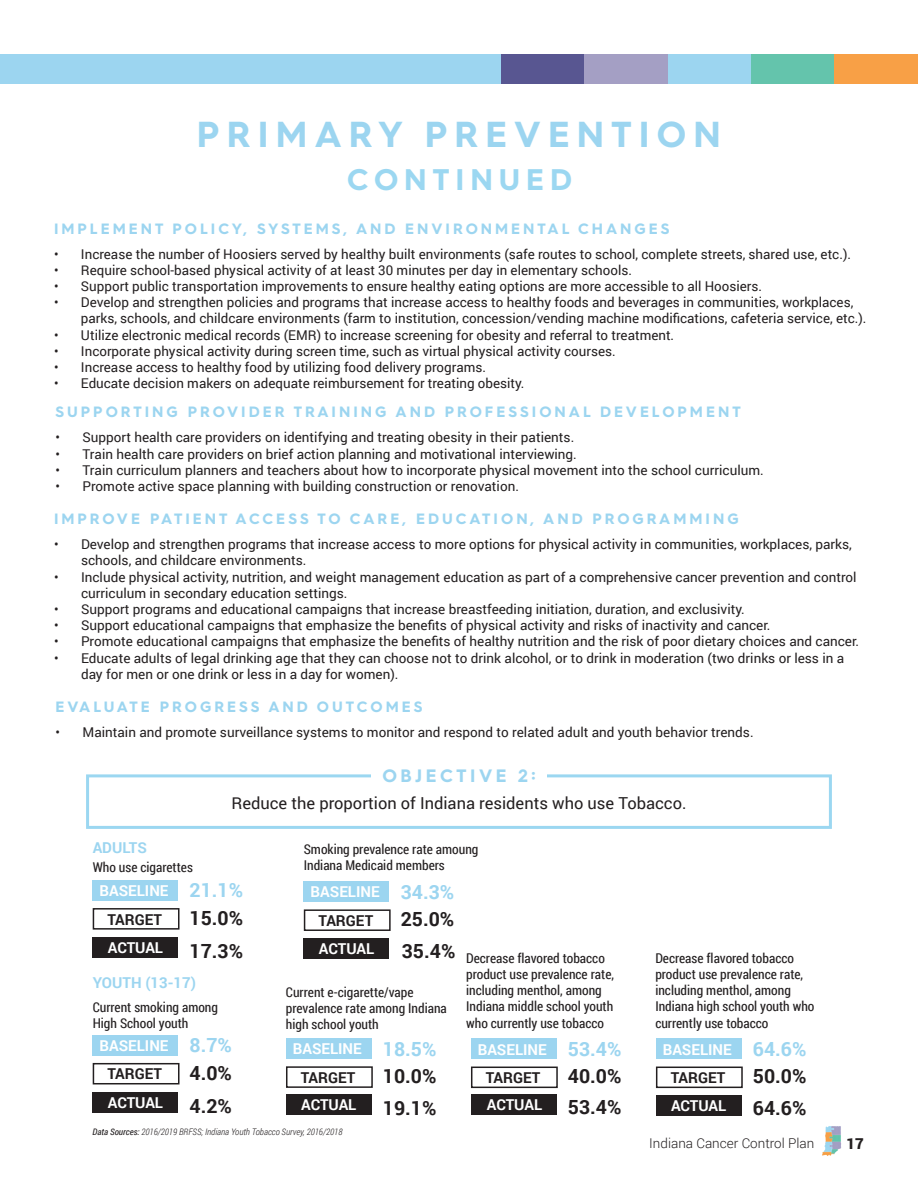
<style>
.page{position:relative;width:918px;height:1188px;background:#fff}
.page>*{position:absolute;margin:0;border:0;box-sizing:border-box;transform-origin:0 0}
.t1{font:700 36.15px "Hurme Geometric Sans 4";letter-spacing:.2em;color:#9cd5f0}
.t2{font:700 29.85px "Hurme Geometric Sans 4";letter-spacing:.2em;color:#9bd7f1}
.t3{font:700 19.5px/31px "Roboto";color:#231f20}
.t4{font:700 19.5px "Roboto";color:#9cd5f0}
.t5{font:700 18px "Hurme Geometric Sans 4";letter-spacing:.2em;color:#9cd5f0}
.t6{font:16.5px "Roboto";color:#231f20}
.t7{font:700 15px "Hurme Geometric Sans 4";letter-spacing:.2em;color:#9cd5f0}
.t8{font:700 15px "Roboto";color:#fff}
.t9{font:700 15px "Roboto";color:#231f20}
.t10{font:700 15px "Roboto";color:#9cd5f0}
.t11{font:900 15px "Roboto";color:#231f20}
.t12{font:13.5px/16.2px "Roboto";color:#231f20}
.t13{font:13.5px/16.2px "Roboto Condensed";color:#231f20}
.t14{font:300 13.5px "Roboto";color:#231f20}
.t15{font:italic 300 9px "Roboto Condensed";color:#231f20}
.s1{font-weight:400}
</style>
<div class="page">
<img style="left:822px;top:1126px;width:19px;height:30px">
<div style="left:86px;top:774px;width:746px;height:55px;border:3px solid #9bd7f1"></div>
<div style="left:0;top:55px;width:918px;height:29px;background:#9cd5f0"></div>
<div style="left:501px;top:55px;width:83px;height:29px;background:#585691"></div>
<div style="left:584px;top:55px;width:84px;height:29px;background:#a49fc4"></div>
<div style="left:751px;top:55px;width:84px;height:29px;background:#64c4ac"></div>
<div style="left:835px;top:55px;width:83px;height:29px;background:#f8a046"></div>
<div style="left:93px;top:880px;width:85px;height:20px;background:#9cd5f0"></div>
<div style="left:93px;top:908px;width:87px;height:22px;border:2px solid #231f20"></div>
<div style="left:304px;top:882px;width:85px;height:20px;background:#9cd5f0"></div>
<div style="left:304px;top:909px;width:87px;height:22px;border:2px solid #231f20"></div>
<div style="left:93px;top:938px;width:85px;height:20px;background:#231f20"></div>
<div style="left:93px;top:1035px;width:85px;height:20px;background:#9cd5f0"></div>
<div style="left:93px;top:1063px;width:87px;height:21px;border:2px solid #231f20"></div>
<div style="left:286px;top:1039px;width:85px;height:20px;background:#9cd5f0"></div>
<div style="left:286px;top:1066px;width:87px;height:22px;border:2px solid #231f20"></div>
<div style="left:471px;top:1039px;width:85px;height:20px;background:#9cd5f0"></div>
<div style="left:471px;top:1067px;width:87px;height:21px;border:2px solid #231f20"></div>
<div style="left:656px;top:1039px;width:85px;height:20px;background:#9cd5f0"></div>
<div style="left:371px;top:765px;width:176px;height:19px;background:#fff"></div>
<div style="left:656px;top:1067px;width:87px;height:21px;border:2px solid #231f20"></div>
<div style="left:93px;top:1093px;width:85px;height:20px;background:#231f20"></div>
<div style="left:286px;top:1094px;width:85px;height:20px;background:#231f20"></div>
<div style="left:472px;top:1094px;width:85px;height:20px;background:#231f20"></div>
<div style="left:656px;top:1096px;width:85px;height:20px;background:#231f20"></div>
<div style="left:304px;top:939px;width:85px;height:20px;background:#231f20"></div>
<h1 class="t1" style="left:197px;top:108px;width:526px">PRIMARY PREVENTION</h1>
<h2 class="t2" style="left:347px;top:159px;width:227px">CONTINUED</h2>
<p class="t7" style="left:54px;top:218px;width:617px">IMPLEMENT POLICY, SYSTEMS, AND ENVIRONMENTAL CHANGES</p>
<p class="t12" style="left:54px;top:245px;width:799px">• Increase the number of Hoosiers served by healthy built environments (safe routes to school, complete streets, shared use, etc.).</p>
<p class="t12" style="left:54px;top:261px;width:580px">• Require school-based physical activity of at least 30 minutes per day in elementary schools.</p>
<p class="t12" style="left:54px;top:278px;width:710px">• Support public transportation improvements to ensure healthy eating options are more accessible to all Hoosiers.</p>
<p class="t12" style="left:81px;top:294px;width:787px;text-indent:-27px">• Develop and strengthen policies and programs that increase access to healthy foods and beverages in communities, workplaces, parks, schools, and childcare environments (farm to institution, concession/vending machine modifications, cafeteria service, etc.).</p>
<p class="t12" style="left:54px;top:326px;width:622px">• Utilize electronic medical records (EMR) to increase screening for obesity and referral to treatment.</p>
<p class="t12" style="left:54px;top:342px;width:563px">• Incorporate physical activity during screen time, such as virtual physical activity courses.</p>
<p class="t12" style="left:54px;top:359px;width:433px">• Increase access to healthy food by utilizing food delivery programs.</p>
<p class="t12" style="left:54px;top:375px;width:472px">• Educate decision makers on adequate reimbursement for treating obesity.</p>
<p class="t7" style="left:56px;top:402px;width:687px">SUPPORTING PROVIDER TRAINING AND PROFESSIONAL DEVELOPMENT</p>
<p class="t12" style="left:56px;top:429px;width:520px">• Support health care providers on identifying and treating obesity in their patients.</p>
<p class="t12" style="left:56px;top:445px;width:523px">• Train health care providers on brief action planning and motivational interviewing.</p>
<p class="t12" style="left:56px;top:461px;width:710px">• Train curriculum planners and teachers about how to incorporate physical movement into the school curriculum.</p>
<p class="t12" style="left:56px;top:478px;width:465px">• Promote active space planning with building construction or renovation.</p>
<p class="t7" style="left:54px;top:508px;width:686px">IMPROVE PATIENT ACCESS TO CARE, EDUCATION, AND PROGRAMMING</p>
<p class="t12" style="left:81px;top:536px;width:772px;text-indent:-27px">• Develop and strengthen programs that increase access to more options for physical activity in communities, workplaces, parks, schools, and childcare environments.</p>
<p class="t12" style="left:81px;top:568px;width:777px;text-indent:-27px">• Include physical activity, nutrition, and weight management education as part of a comprehensive cancer prevention and control curriculum in secondary education settings.</p>
<p class="t12" style="left:54px;top:601px;width:692px">• Support programs and educational campaigns that increase breastfeeding initiation, duration, and exclusivity.</p>
<p class="t12" style="left:54px;top:617px;width:718px">• Support educational campaigns that emphasize the benefits of physical activity and risks of inactivity and cancer.</p>
<p class="t12" style="left:54px;top:633px;width:807px">• Promote educational campaigns that emphasize the benefits of healthy nutrition and the risk of poor dietary choices and cancer.</p>
<p class="t12" style="left:81px;top:649px;width:765px;text-indent:-27px">• Educate adults of legal drinking age that they can choose not to drink alcohol, or to drink in moderation (two drinks or less in a day for men or one drink or less in a day for women).</p>
<p class="t7" style="left:56px;top:696px;width:369px">EVALUATE PROGRESS AND OUTCOMES</p>
<p class="t12" style="left:56px;top:723px;width:700px">• Maintain and promote surveillance systems to monitor and respond to related adult and youth behavior trends.</p>
<p class="t10" style="left:93px;top:837px;width:56px">ADULTS</p>
<p class="t13" style="left:93px;top:859px;width:102px">Who use cigarettes</p>
<h3 class="t5" style="left:382px;top:763px;width:155px">OBJECTIVE 2:</h3>
<p class="t6" style="left:231px;top:792px;width:457px">Reduce the proportion of Indiana residents who use Tobacco.</p>
<p class="t13" style="left:304px;top:841px;width:176px">Smoking prevalence rate amoung<br>Indiana Medicaid members</p>
<p class="t8" style="left:99px;top:880px;width:71px">BASELINE</p>
<p class="t9" style="left:107px;top:909px;width:56px">TARGET</p>
<h3 class="t4" style="left:190px;top:877px;width:55px">21.1%</h3>
<h3 class="t3" style="left:190px;top:902px;width:55px">15.0%</h3>
<p class="t8" style="left:311px;top:882px;width:71px">BASELINE</p>
<p class="t9" style="left:319px;top:910px;width:56px">TARGET</p>
<h3 class="t4" style="left:401px;top:878px;width:55px">34.3%</h3>
<h3 class="t3" style="left:401px;top:903px;width:55px">25.0%</h3>
<p class="t8" style="left:108px;top:937px;width:57px">ACTUAL</p>
<h3 class="t3" style="left:190px;top:934px;width:55px">17.3%</h3>
<h3 class="t3" style="left:402px;top:935px;width:55px">35.4%</h3>
<p class="t10" style="left:93px;top:972px;width:105px">YOUTH (13-17)</p>
<p class="t8" style="left:319px;top:938px;width:57px">ACTUAL</p>
<p class="t13" style="left:286px;top:984px;width:162px">Current e-cigarette/vape prevalence rate among Indiana high school youth</p>
<p class="t13" style="left:93px;top:999px;width:127px">Current smoking among<br>High School youth</p>
<p class="t13" style="left:466px;top:950px;width:149px">Decrease flavored tobacco product use prevalence rate, including menthol, among<br>Indiana middle school youth who currently use tobacco</p>
<p class="t13" style="left:655px;top:950px;width:161px">Decrease flavored tobacco product use prevalence rate, including menthol, among<br>Indiana high school youth who currently use tobacco</p>
<h3 class="t4" style="left:190px;top:1032px;width:44px">8.7%</h3>
<h3 class="t3" style="left:190px;top:1057px;width:44px">4.0%</h3>
<p class="t8" style="left:99px;top:1035px;width:71px">BASELINE</p>
<p class="t9" style="left:107px;top:1064px;width:56px">TARGET</p>
<h3 class="t4" style="left:383px;top:1035px;width:55px">18.5%</h3>
<h3 class="t3" style="left:383px;top:1060px;width:55px">10.0%</h3>
<h3 class="t4" style="left:568px;top:1035px;width:55px">53.4%</h3>
<h3 class="t3" style="left:568px;top:1060px;width:55px">40.0%<br>53.4%</h3>
<p class="t8" style="left:293px;top:1038px;width:71px">BASELINE</p>
<p class="t9" style="left:301px;top:1067px;width:56px">TARGET</p>
<p class="t8" style="left:478px;top:1039px;width:71px">BASELINE</p>
<p class="t9" style="left:486px;top:1067px;width:56px">TARGET</p>
<p class="t8" style="left:663px;top:1039px;width:71px">BASELINE</p>
<p class="t9" style="left:671px;top:1067px;width:56px">TARGET</p>
<p class="t8" style="left:108px;top:1092px;width:57px">ACTUAL</p>
<p class="t8" style="left:301px;top:1094px;width:57px">ACTUAL</p>
<p class="t8" style="left:487px;top:1094px;width:57px">ACTUAL</p>
<p class="t8" style="left:671px;top:1096px;width:57px">ACTUAL</p>
<h3 class="t3" style="left:190px;top:1089px;width:44px">4.2%</h3>
<h3 class="t3" style="left:383px;top:1091px;width:55px">19.1%</h3>
<h3 class="t4" style="left:753px;top:1035px;width:55px">64.6%</h3>
<h3 class="t3" style="left:753px;top:1060px;width:55px">50.0%<br>64.6%</h3>
<p class="t15" style="left:93px;top:1125px;width:251px"><span class="s1">Data Sources:</span> 2016/2019 BRFSS; Indiana Youth Tobacco Survey, 2016/2018</p>
<p class="t14" style="left:649px;top:1134px;width:167px">Indiana Cancer Control Plan</p>
<p class="t11" style="left:846px;top:1133px;width:19px">17</p>
</div>
